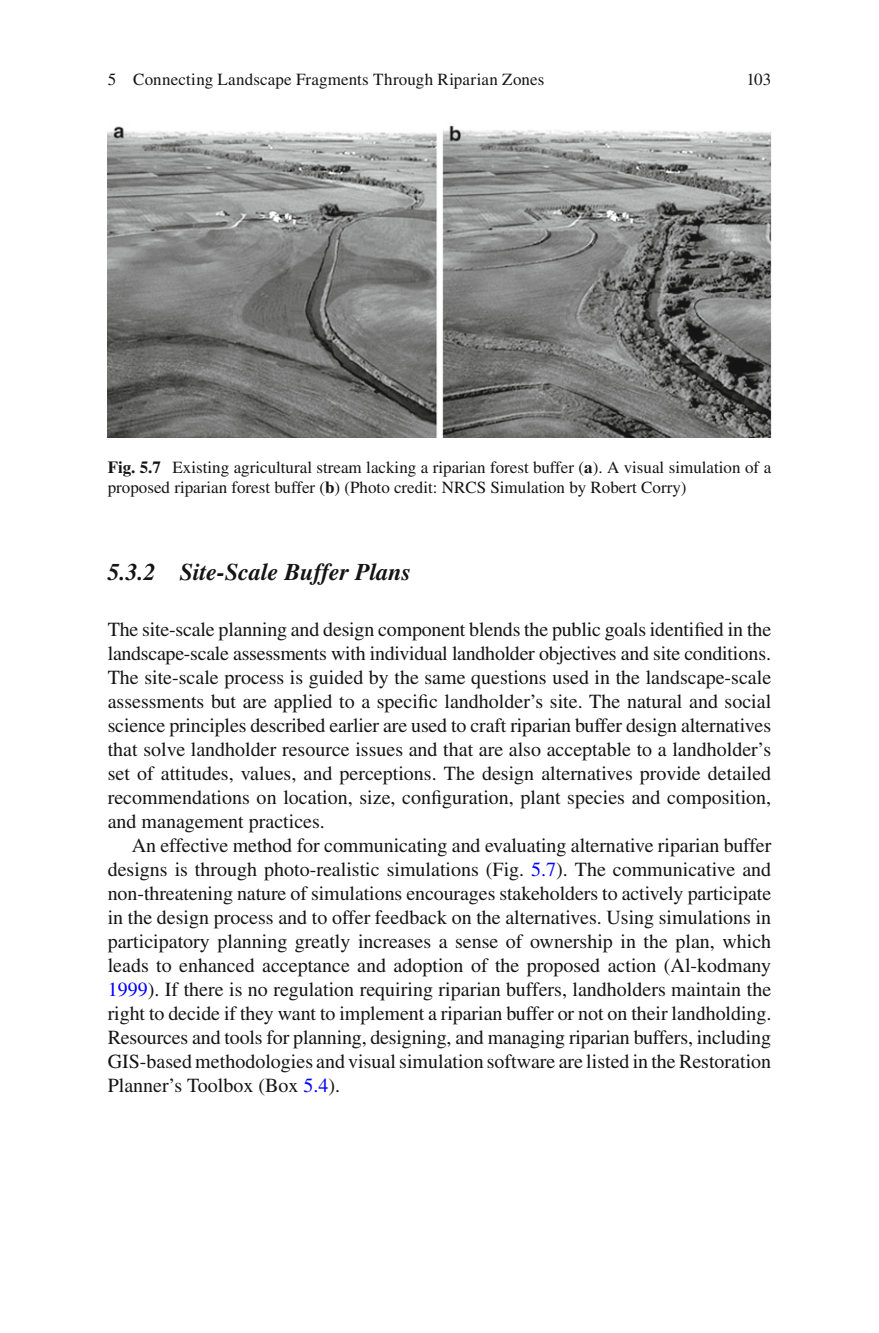
<style>
.page{position:relative;width:879px;height:1333px;background:#fff}
.page>*{position:absolute;margin:0;border:0;box-sizing:border-box;transform-origin:0 0}
.t1{font:italic 700 24px "Times";color:#131413}
.t2{font:20px/24px "Times";color:#131413;text-align:justify}
.t3{font:17px/20px "Times";color:#131413}
.s1{font-weight:700}
.s2{color:#00f}
</style>
<div class="page">
<img style="left:108px;top:125px;width:663px;height:313px">
<p class="t3" style="left:108px;top:71px;width:438px">5 Connecting Landscape Fragments Through Riparian Zones</p>
<p class="t3" style="left:746px;top:71px;width:26px">103</p>
<p class="t3" style="left:108px;top:459px;width:665px"><span class="s1">Fig. 5.7</span> Existing agricultural stream lacking a riparian forest buffer ( <span class="s1">a</span> ). A visual simulation of a proposed riparian forest buffer ( <span class="s1">b</span> ) (Photo credit: NRCS Simulation by Robert Corry)</p>
<p class="t1" style="left:108px;top:563px;width:305px">5.3.2 Site-Scale Buffer Plans</p>
<p class="t2" style="left:108px;top:619px;width:665px">The site-scale planning and design component blends the public goals identi fi ed in the landscape-scale assessments with individual landholder objectives and site conditions.<br>The site-scale process is guided by the same questions used in the landscape-scale assessments but are applied to a speci fi c landholder’s site. The natural and social science principles described earlier are used to craft riparian buffer design alternatives that solve landholder resource issues and that are also acceptable to a landholder’s set of attitudes, values, and perceptions. The design alternatives provide detailed recommendations on location, size, con fi guration, plant species and composition, and management practices.</p>
<p class="t2" style="left:108px;top:835px;width:665px;text-indent:24px">An effective method for communicating and evaluating alternative riparian buffer designs is through photo-realistic simulations (Fig. <span class="s2">5.7</span> ). The communicative and non-threatening nature of simulations encourages stakeholders to actively participate in the design process and to offer feedback on the alternatives. Using simulations in participatory planning greatly increases a sense of ownership in the plan, which leads to enhanced acceptance and adoption of the proposed action (Al-kodmany <span class="s2">1999</span> ) . If there is no regulation requiring riparian buffers, landholders maintain the right to decide if they want to implement a riparian buffer or not on their landholding.<br>Resources and tools for planning, designing, and managing riparian buffers, including GIS-based methodologies and visual simulation software are listed in the Restoration Planner’s Toolbox (Box <span class="s2">5.4</span> ).</p>
</div>
